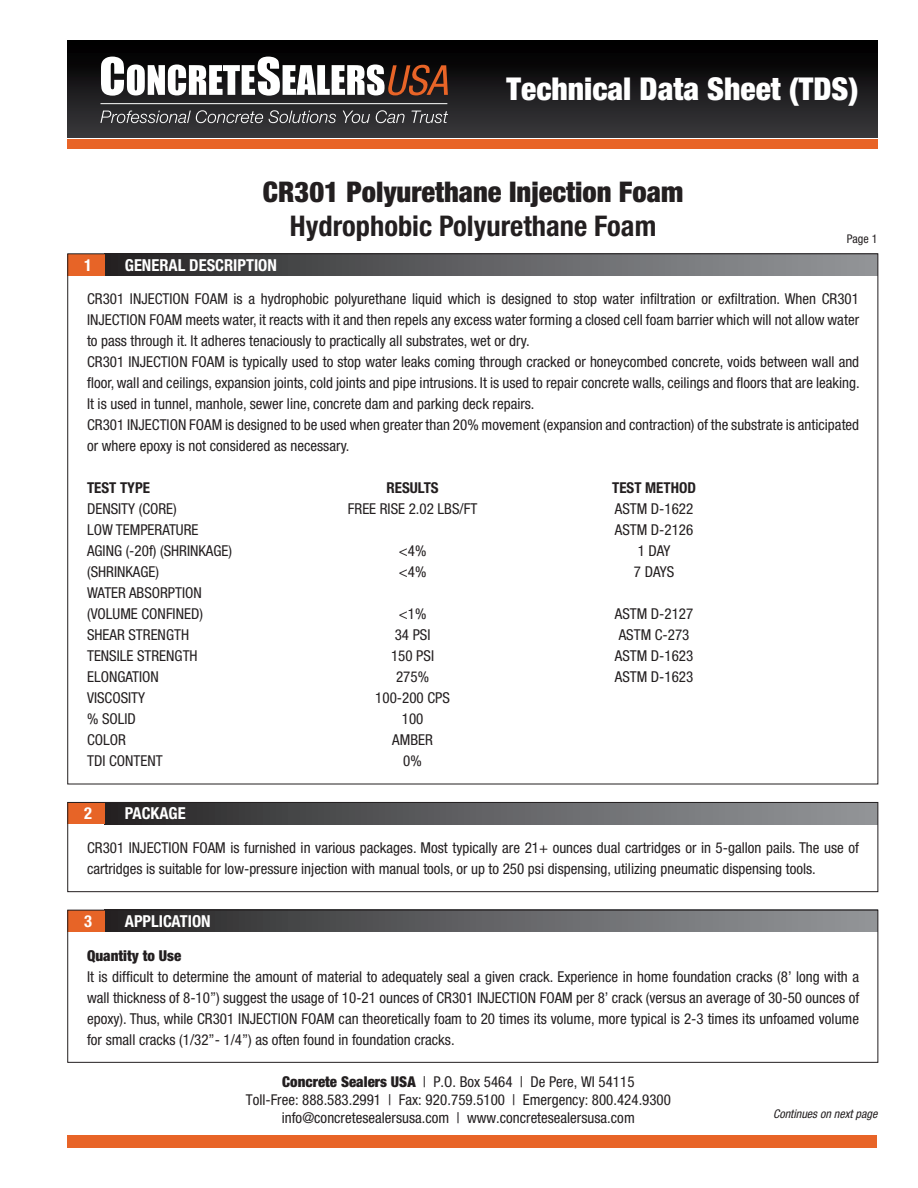
<style>
.page{position:relative;width:918px;height:1188px;background:#fff}
.page>*{position:absolute;margin:0;border:0;box-sizing:border-box;transform-origin:0 0}
.t1{font:900 condensed 31.5px "Helvetica Neue LT Std";color:#fff}
.t2{font:900 condensed 28.5px "Helvetica Neue LT Std";color:#231f20}
.t3{font:700 condensed 28.5px "Helvetica Neue LT Std";color:#231f20}
.t4{font:700 condensed 16.5px "Helvetica Neue LT Std";color:#fff}
.t5{font:condensed 15px/21px "Helvetica Neue LT Std";color:#231f20;text-align:justify}
.t6{font:700 condensed 15px "Helvetica Neue LT Std";color:#231f20}
.t7{font:900 condensed 15px "Helvetica Neue LT Std";color:#231f20}
.t8{font:italic condensed 12px "Helvetica Neue LT Std";color:#231f20}
.t9{font:condensed 12px "Helvetica Neue LT Std";color:#231f20}
.s1{font-weight:900}
</style>
<div class="page">
<div style="left:67px;top:1135px;width:810px;height:12px;background:#e86427"></div>
<svg style="left:67px;top:137px;width:810px;height:3px"></svg>
<div style="left:67px;top:40px;width:810px;height:97px;background:linear-gradient(to bottom,#000,#3b3a3d)"></div>
<svg style="left:101px;top:57px;width:347px;height:39px"></svg>
<svg style="left:100px;top:110px;width:236px;height:13px;background:#59595b"></svg>
<svg style="left:343px;top:111px;width:27px;height:12px"></svg>
<svg style="left:376px;top:110px;width:29px;height:13px"></svg>
<svg style="left:411px;top:111px;width:37px;height:12px"></svg>
<hr style="left:101px;top:103px;width:346px;height:1px;background:#fff">
<div style="left:67px;top:140px;width:810px;height:9px;background:#e86427"></div>
<div style="left:105px;top:254px;width:773px;height:22px;background:linear-gradient(to right,#292728,#979a9d)"></div>
<div style="left:68px;top:254px;width:37px;height:22px;background:#e76427"></div>
<div style="left:105px;top:802px;width:773px;height:22px;background:linear-gradient(to right,#292728,#979a9d)"></div>
<div style="left:68px;top:802px;width:37px;height:22px;background:#e76427"></div>
<div style="left:68px;top:802px;width:810px;height:90px;border:1px solid #231f20"></div>
<div style="left:105px;top:910px;width:773px;height:22px;background:linear-gradient(to right,#292728,#979a9d)"></div>
<div style="left:68px;top:910px;width:37px;height:22px;background:#e76427"></div>
<div style="left:68px;top:910px;width:810px;height:153px;border:1px solid #231f20"></div>
<h1 class="t1" style="left:507px;top:70px;width:353px">Technical Data Sheet (TDS)</h1>
<p class="t2" style="left:263px;top:174px;width:422px">CR301 Polyurethane Injection Foam</p>
<p class="t3" style="left:290px;top:208px;width:368px">Hydrophobic Polyurethane Foam</p>
<p class="t9" style="left:847px;top:231px;width:32px">Page 1</p>
<p class="t4" style="left:84px;top:255px;width:9px">1</p>
<p class="t4" style="left:125px;top:255px;width:154px">GENERAL DESCRIPTION</p>
<p class="t5" style="left:87px;top:288px;width:774px">CR301 INJECTION FOAM is a hydrophobic polyurethane liquid which is designed to stop water infiltration or exfiltration. When CR301<br>INJECTION FOAM meets water, it reacts with it and then repels any excess water forming a closed cell foam barrier which will not allow water to pass through it. It adheres tenaciously to practically all substrates, wet or dry.</p>
<p class="t5" style="left:87px;top:351px;width:774px">CR301 INJECTION FOAM is typically used to stop water leaks coming through cracked or honeycombed concrete, voids between wall and floor, wall and ceilings, expansion joints, cold joints and pipe intrusions. It is used to repair concrete walls, ceilings and floors that are leaking.<br>It is used in tunnel, manhole, sewer line, concrete dam and parking deck repairs.</p>
<p class="t5" style="left:87px;top:414px;width:774px">CR301 INJECTION FOAM is designed to be used when greater than 20% movement (expansion and contraction) of the substrate is anticipated or where epoxy is not considered as necessary.</p>
<p class="t6" style="left:87px;top:479px;width:64px">TEST TYPE</p>
<p class="t6" style="left:386px;top:479px;width:54px">RESULTS</p>
<p class="t6" style="left:612px;top:479px;width:85px">TEST METHOD</p>
<p class="t5" style="left:87px;top:498px;width:91px">DENSITY (CORE)</p>
<p class="t5" style="left:348px;top:498px;width:131px">FREE RISE 2.02 LBS/FT</p>
<p class="t5" style="left:615px;top:498px;width:80px">ASTM D-1622</p>
<p class="t5" style="left:87px;top:519px;width:113px">LOW TEMPERATURE</p>
<p class="t5" style="left:615px;top:519px;width:80px">ASTM D-2126</p>
<p class="t5" style="left:87px;top:540px;width:146px">AGING (-20f) (SHRINKAGE)</p>
<p class="t5" style="left:399px;top:540px;width:29px">&lt;4%</p>
<p class="t5" style="left:638px;top:540px;width:34px">1 DAY</p>
<p class="t5" style="left:87px;top:561px;width:73px">(SHRINKAGE)</p>
<p class="t5" style="left:399px;top:561px;width:29px">&lt;4%</p>
<p class="t5" style="left:634px;top:561px;width:42px">7 DAYS</p>
<p class="t5" style="left:87px;top:582px;width:116px">WATER ABSORPTION</p>
<p class="t5" style="left:87px;top:603px;width:117px">(VOLUME CONFINED)</p>
<p class="t5" style="left:399px;top:603px;width:29px">&lt;1%</p>
<p class="t5" style="left:615px;top:603px;width:80px">ASTM D-2127</p>
<p class="t5" style="left:87px;top:624px;width:103px">SHEAR STRENGTH</p>
<p class="t5" style="left:395px;top:624px;width:37px">34 PSI</p>
<p class="t5" style="left:619px;top:624px;width:72px">ASTM C-273</p>
<p class="t5" style="left:87px;top:645px;width:112px">TENSILE STRENGTH</p>
<p class="t5" style="left:391px;top:645px;width:44px">150 PSI</p>
<p class="t5" style="left:615px;top:645px;width:80px">ASTM D-1623</p>
<p class="t5" style="left:87px;top:666px;width:73px">ELONGATION</p>
<p class="t5" style="left:396px;top:666px;width:34px">275%</p>
<p class="t5" style="left:615px;top:666px;width:80px">ASTM D-1623</p>
<p class="t5" style="left:87px;top:687px;width:60px">VISCOSITY</p>
<p class="t5" style="left:375px;top:687px;width:76px">100-200 CPS</p>
<p class="t5" style="left:87px;top:708px;width:50px">% SOLID</p>
<p class="t5" style="left:402px;top:708px;width:23px">100</p>
<p class="t5" style="left:87px;top:729px;width:40px">COLOR</p>
<p class="t5" style="left:392px;top:729px;width:42px">AMBER</p>
<p class="t5" style="left:87px;top:750px;width:77px">TDI CONTENT</p>
<p class="t5" style="left:403px;top:750px;width:20px">0%</p>
<p class="t4" style="left:84px;top:803px;width:9px">2</p>
<p class="t4" style="left:125px;top:803px;width:62px">PACKAGE</p>
<p class="t5" style="left:87px;top:837px;width:773px">CR301 INJECTION FOAM is furnished in various packages. Most typically are 21+ ounces dual cartridges or in 5-gallon pails. The use of cartridges is suitable for low-pressure injection with manual tools, or up to 250 psi dispensing, utilizing pneumatic dispensing tools.</p>
<p class="t4" style="left:84px;top:911px;width:9px">3</p>
<p class="t4" style="left:125px;top:911px;width:87px">APPLICATION</p>
<p class="t7" style="left:87px;top:946px;width:96px">Quantity to Use</p>
<p class="t5" style="left:87px;top:966px;width:774px">It is difficult to determine the amount of material to adequately seal a given crack. Experience in home foundation cracks (8’ long with a wall thickness of 8-10”) suggest the usage of 10-21 ounces of CR301 INJECTION FOAM per 8’ crack (versus an average of 30-50 ounces of epoxy). Thus, while CR301 INJECTION FOAM can theoretically foam to 20 times its volume, more typical is 2-3 times its unfoamed volume for small cracks (1/32”- 1/4”) as often found in foundation cracks.</p>
<p class="t5" style="left:246px;top:1072px;width:427px;line-height:18px;text-align:center"><span class="s1">Concrete Sealers USA</span> | P.O. Box 5464 | De Pere, WI 54115<br>Toll-Free: 888.583.2991 | Fax: 920.759.5100 | Emergency: 800.424.9300 info@concretesealersusa.com | www.concretesealersusa.com</p>
<p class="t8" style="left:773px;top:1107px;width:106px">Continues on next page</p>
</div>
